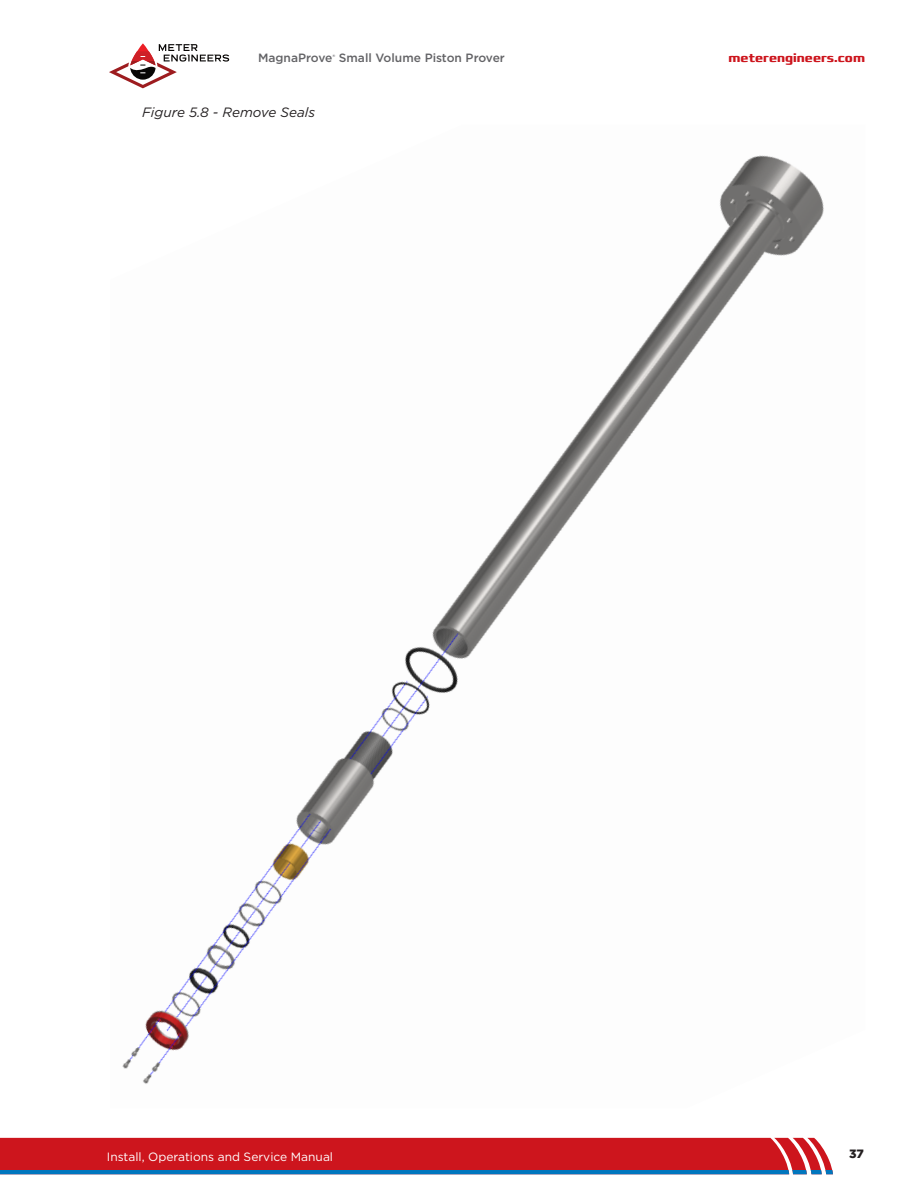
<style>
.page{position:relative;width:918px;height:1188px;background:#fff}
.page>*{position:absolute;margin:0;border:0;box-sizing:border-box;transform-origin:0 0}
.t1{font:italic 13.5px "Gotham";color:#231f20}
.t2{font:12px "Gotham";color:#fff}
.t3{font:500 12px "Gotham";color:#636366}
.t4{font:700 12px "Francker Std";color:#cd151d}
.t5{font:900 12px "Gotham";color:#231f20}
.t6{font:700 3.45px "Gotham";color:#636366}
</style>
<div class="page">
<svg style="left:0;top:1138px;width:833px;height:36px;background:#b72433"></svg>
<svg style="left:109px;top:44px;width:120px;height:44px"></svg>
<img style="left:122px;top:155px;width:702px;height:929px">
<p class="t3" style="left:258px;top:49px;width:76px">MagnaProve</p>
<p class="t6" style="left:332px;top:54px;width:4px">®</p>
<p class="t3" style="left:339px;top:49px;width:168px">Small Volume Piston Prover</p>
<p class="t4" style="left:729px;top:50px;width:138px">meterengineers.com</p>
<p class="t1" style="left:142px;top:105px;width:175px">Figure 5.8 - Remove Seals</p>
<p class="t2" style="left:107px;top:1150px;width:228px">Install, Operations and Service Manual</p>
<p class="t5" style="left:849px;top:1147px;width:16px">37</p>
</div>
